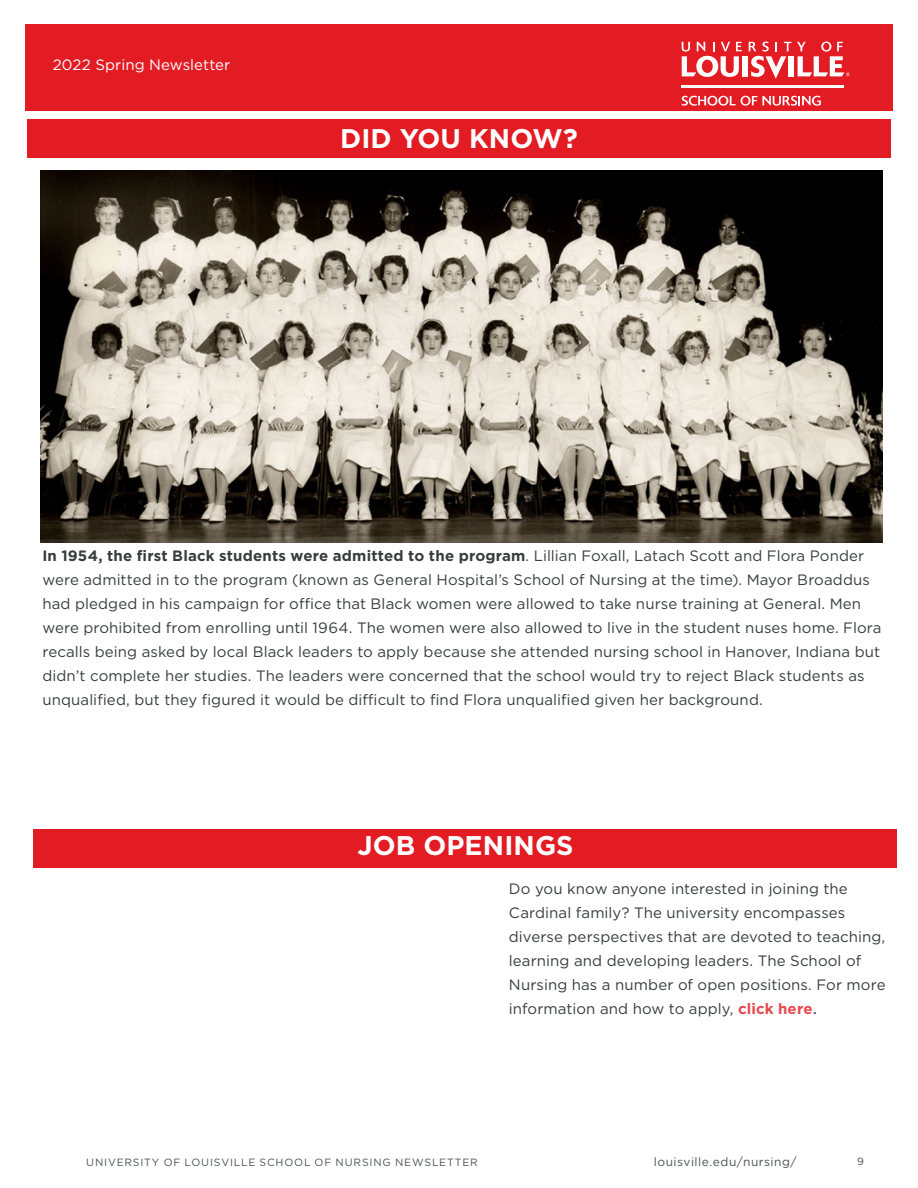
<style>
.page{position:relative;width:918px;height:1188px;background:#fff}
.page>*{position:absolute;margin:0;border:0;box-sizing:border-box;transform-origin:0 0}
.t1{font:700 27px "Gotham";letter-spacing:.005em;color:#fff}
.t2{font:15px/24px "Gotham";letter-spacing:.005em;color:#3a3c3e}
.t3{font:15px "Gotham";letter-spacing:.005em;color:#fff}
.t4{font:12px "Gotham";letter-spacing:.04em;color:#4e5153}
.t5{font:10.5px "Gotham";letter-spacing:.08em;color:#4e5153}
.s1{font-weight:700}
.s2{font-weight:700;color:#e8494f}
.s3{font-size:18px}
</style>
<div class="page">
<div style="left:25px;top:25px;width:868px;height:86px;background:#e31b23"></div>
<div style="left:742px;top:56px;width:6px;height:20px;background:#fff"></div>
<div style="left:788px;top:56px;width:6px;height:20px;background:#fff"></div>
<svg style="left:682px;top:42px;width:60px;height:35px"></svg>
<svg style="left:749px;top:42px;width:42px;height:37px"></svg>
<svg style="left:797px;top:42px;width:53px;height:34px"></svg>
<svg style="left:682px;top:96px;width:139px;height:10px"></svg>
<hr style="left:682px;top:85px;width:162px;height:2px;background:#fff">
<div style="left:27px;top:119px;width:864px;height:39px;background:#e31b23"></div>
<img style="left:40px;top:171px;width:842px;height:371px">
<div style="left:33px;top:829px;width:864px;height:39px;background:#e31b23"></div>
<p class="t3" style="left:53px;top:55px;width:179px">2022 Spring Newsletter</p>
<p class="t1" style="left:340px;top:120px;width:239px">DID YOU KNOW?</p>
<p class="t2" style="left:42px;top:543px;width:841px"><span class="s1">In 1954, the frst Black students were admitted to the program</span>. Lillian Foxall, Latach Scott and Flora Ponder were admitted in to the program (known as General Hospital’s School of Nursing at the time). Mayor Broaddus had pledged in his campaign for ofce that Black women were allowed to take nurse training at General. Men were prohibited from enrolling until 1964. The women were also allowed to live in the student nuses home. Flora recalls being asked by local Black leaders to apply because she attended nursing school in Hanover, Indiana but didn’t complete her studies. The leaders were concerned that the school would try to reject Black students as unqualifed, but they fgured it would be difcult to fnd Flora unqualifed given her background.</p>
<p class="t1" style="left:357px;top:828px;width:218px">JOB OPENINGS</p>
<p class="t2" style="left:509px;top:876px;width:378px">Do you know anyone interested in joining the Cardinal family? The university encompasses diverse perspectives that are devoted to teaching, learning and developing leaders. The School of Nursing has a number of open positions. For more information and how to apply, <span class="s2">click here</span><span class="s3">.</span></p>
<p class="t5" style="left:86px;top:1156px;width:393px">UNIVERSITY OF LOUISVILLE SCHOOL OF NURSING NEWSLETTER</p>
<p class="t4" style="left:654px;top:1154px;width:144px">louisville.edu/nursing/</p>
<p class="t5" style="left:857px;top:1155px;width:8px">9</p>
</div>
